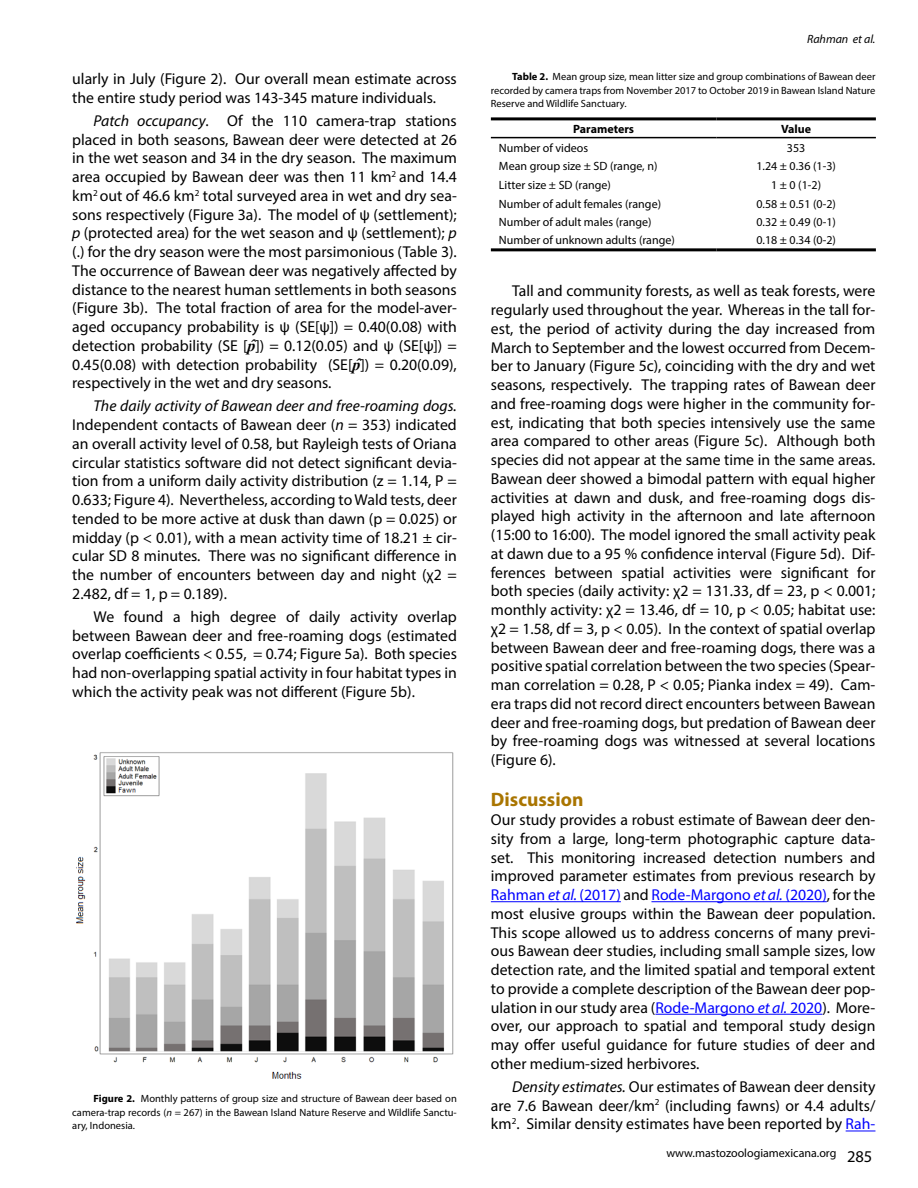
<style>
.page{position:relative;width:918px;height:1188px;background:#fff}
.page>*{position:absolute;margin:0;border:0;box-sizing:border-box;transform-origin:0 0}
.SUBTITULOS_REVISTA{font:700 19.5px "Myriad Pro";color:#a97500}
.TextoGeneral{font:15.75px/18.8px "Myriad Pro";color:#000;text-align:justify}
.t1{font:12px "Myriad Pro";color:#000}
.t2{font:700 12px "Myriad Pro";color:#000}
.t3{font:italic 12px "Myriad Pro";color:#000}
.Tex_Fig_yTab{font:10.5px/13.5px "Myriad Pro";color:#000;text-align:justify}
.s1{font-style:italic}
.s2{font-family:"Times New Roman";font-weight:700;font-style:italic}
.s3{font-weight:700}
.s4{color:#00f}
.s5{font-style:italic;color:#00f}
.s6{font-size:16.5px}
</style>
<div class="page">
<hr style="left:491px;top:901px;width:130px;height:1px;background:#00f">
<hr style="left:651px;top:901px;width:176px;height:1px;background:#00f">
<hr style="left:655px;top:1014px;width:167px;height:1px;background:#00f">
<svg style="left:846px;top:1131px;width:29px;height:1px"></svg>
<hr style="left:491px;top:117px;width:225px;height:3px;background:#000">
<hr style="left:716px;top:117px;width:160px;height:3px;background:#000">
<hr style="left:491px;top:248px;width:225px;height:3px;background:#000">
<hr style="left:716px;top:248px;width:160px;height:3px;background:#000">
<hr style="left:491px;top:137px;width:225px;height:1px;background:#000">
<hr style="left:716px;top:137px;width:160px;height:1px;background:#000">
<img style="left:76px;top:752px;width:378px;height:327px">
<p class="TextoGeneral" style="left:72px;top:69px;width:386px">ularly in July (Figure 2). Our overall mean estimate across the entire study period was 143-345 mature individuals.</p>
<p class="TextoGeneral" style="left:72px;top:111px;width:386px;text-indent:21px"><span class="s1">Patch occupancy</span>. Of the 110 camera-trap stations placed in both seasons, Bawean deer were detected at 26 in the wet season and 34 in the dry season. The maximum area occupied by Bawean deer was then 11 km<sup>2</sup> and 14.4 km<sup>2</sup> out of 46.6 km<sup>2</sup> total surveyed area in wet and dry sea&shy;sons respectively (Figure 3a). The model of ψ (settlement); <span class="s1">p</span> (protected area) for the wet season and ψ (settlement); <span class="s1">p </span>(.) for the dry season were the most parsimonious (Table 3).<br>The occurrence of Bawean deer was negatively affected by distance to the nearest human settlements in both seasons (Figure 3b). The total fraction of area for the model-aver&shy;aged occupancy probability is ψ (SE[ψ]) = 0.40(0.08) with detection probability (SE [<span class="s2">p̂</span>]) = 0.12(0.05) and ψ (SE[ψ]) = 0.45(0.08) with detection probability (SE[<span class="s2">p̂</span>]) = 0.20(0.09), respectively in the wet and dry seasons.</p>
<p class="TextoGeneral" style="left:72px;top:396px;width:386px;text-indent:21px"><span class="s1">The daily activity of Bawean deer and free-roaming dogs.<br></span>Independent contacts of Bawean deer (<span class="s1">n</span> = 353) indicated an overall activity level of 0.58, but Rayleigh tests of Oriana circular statistics software did not detect significant devia&shy;tion from a uniform daily activity distribution (z = 1.14, P = 0.633; Figure 4). Nevertheless, according to Wald tests, deer tended to be more active at dusk than dawn (p = 0.025) or midday (p &lt; 0.01), with a mean activity time of 18.21 ± cir&shy;cular SD 8 minutes. There was no significant difference in the number of encounters between day and night (χ2 = 2.482, df = 1, p = 0.189).</p>
<p class="TextoGeneral" style="left:72px;top:607px;width:386px;text-indent:21px">We found a high degree of daily activity overlap between Bawean deer and free-roaming dogs (estimated overlap coefficients &lt; 0.55, = 0.74; Figure 5a). Both species had non-overlapping spatial activity in four habitat types in which the activity peak was not different (Figure 5b).</p>
<p class="Tex_Fig_yTab" style="left:72px;top:1092px;width:386px;text-indent:21px"><span class="s3">Figure 2.</span> Monthly patterns of group size and structure of Bawean deer based on camera-trap records (<span class="s1">n</span> = 267) in the Bawean Island Nature Reserve and Wildlife Sanctu&shy;ary, Indonesia.</p>
<p class="t3" style="left:807px;top:32px;width:70px">Rahman et al.</p>
<p class="Tex_Fig_yTab" style="left:491px;top:70px;width:386px;text-indent:21px"><span class="s3">Table 2.</span> Mean group size, mean litter size and group combinations of Bawean deer recorded by camera traps from November 2017 to October 2019 in Bawean Island Nature Reserve and Wildlife Sanctuary.</p>
<p class="t2" style="left:573px;top:121px;width:62px">Parameters</p>
<p class="t2" style="left:781px;top:121px;width:32px">Value</p>
<p class="t1" style="left:499px;top:140px;width:91px">Number of videos</p>
<p class="t1" style="left:787px;top:140px;width:20px">353</p>
<p class="t1" style="left:499px;top:159px;width:160px">Mean group size ± SD (range, n)</p>
<p class="t1" style="left:756px;top:159px;width:81px">1.24 ± 0.36 (1-3)</p>
<p class="t1" style="left:499px;top:177px;width:113px">Litter size ± SD (range)</p>
<p class="t1" style="left:771px;top:177px;width:51px">1 ± 0 (1-2)</p>
<p class="t1" style="left:499px;top:196px;width:164px">Number of adult females (range)</p>
<p class="t1" style="left:756px;top:196px;width:81px">0.58 ± 0.51 (0-2)</p>
<p class="t1" style="left:499px;top:215px;width:154px">Number of adult males (range)</p>
<p class="t1" style="left:756px;top:215px;width:81px">0.32 ± 0.49 (0-1)</p>
<p class="t1" style="left:499px;top:233px;width:177px">Number of unknown adults (range)</p>
<p class="t1" style="left:756px;top:233px;width:81px">0.18 ± 0.34 (0-2)</p>
<p class="TextoGeneral" style="left:491px;top:281px;width:386px;text-indent:21px">Tall and community forests, as well as teak forests, were regularly used throughout the year. Whereas in the tall for&shy;est, the period of activity during the day increased from March to September and the lowest occurred from Decem&shy;ber to January (Figure 5c), coinciding with the dry and wet seasons, respectively. The trapping rates of Bawean deer and free-roaming dogs were higher in the community for&shy;est, indicating that both species intensively use the same area compared to other areas (Figure 5c). Although both species did not appear at the same time in the same areas.<br>Bawean deer showed a bimodal pattern with equal higher activities at dawn and dusk, and free-roaming dogs dis&shy;played high activity in the afternoon and late afternoon (15:00 to 16:00). The model ignored the small activity peak at dawn due to a 95 % confidence interval (Figure 5d). Dif&shy;ferences between spatial activities were significant for both species (daily activity: χ2 = 131.33, df = 23, p &lt; 0.001; monthly activity: χ2 = 13.46, df = 10, p &lt; 0.05; habitat use: χ2 = 1.58, df = 3, p &lt; 0.05). In the context of spatial overlap between Bawean deer and free-roaming dogs, there was a positive spatial correlation between the two species (Spear&shy;man correlation = 0.28, P &lt; 0.05; Pianka index = 49). Cam&shy;era traps did not record direct encounters between Bawean deer and free-roaming dogs, but predation of Bawean deer by free-roaming dogs was witnessed at several locations (Figure 6).</p>
<p class="SUBTITULOS_REVISTA" style="left:491px;top:787px;width:94px">Discussion</p>
<p class="TextoGeneral" style="left:491px;top:810px;width:386px">Our study provides a robust estimate of Bawean deer den&shy;sity from a large, long-term photographic capture data&shy;set. This monitoring increased detection numbers and improved parameter estimates from previous research by <span class="s4">Rahman</span> <span class="s5">et al.</span> <span class="s4">(2017)</span> and <span class="s4">Rode-Margono</span> <span class="s5">et al.</span> <span class="s4">(2020)</span>, for the most elusive groups within the Bawean deer population.<br>This scope allowed us to address concerns of many previ&shy;ous Bawean deer studies, including small sample sizes, low detection rate, and the limited spatial and temporal extent to provide a complete description of the Bawean deer pop&shy;ulation in our study area (<span class="s4">Rode-Margono</span> <span class="s5">et al.</span> <span class="s4">2020</span>). More&shy;over, our approach to spatial and temporal study design may offer useful guidance for future studies of deer and other medium-sized herbivores.</p>
<p class="TextoGeneral" style="left:491px;top:1077px;width:386px;text-indent:21px"><span class="s1">Density estimates.</span> Our estimates of Bawean deer density are 7.6 Bawean deer/km<sup>2</sup> (including fawns) or 4.4 adults/ km<sup>2</sup>. Similar density estimates have been reported by <span class="s4">Rah-</span></p>
<p class="t1" style="left:666px;top:1146px;width:208px">www.mastozoologiamexicana.org <span class="s6">285</span></p>
</div>
